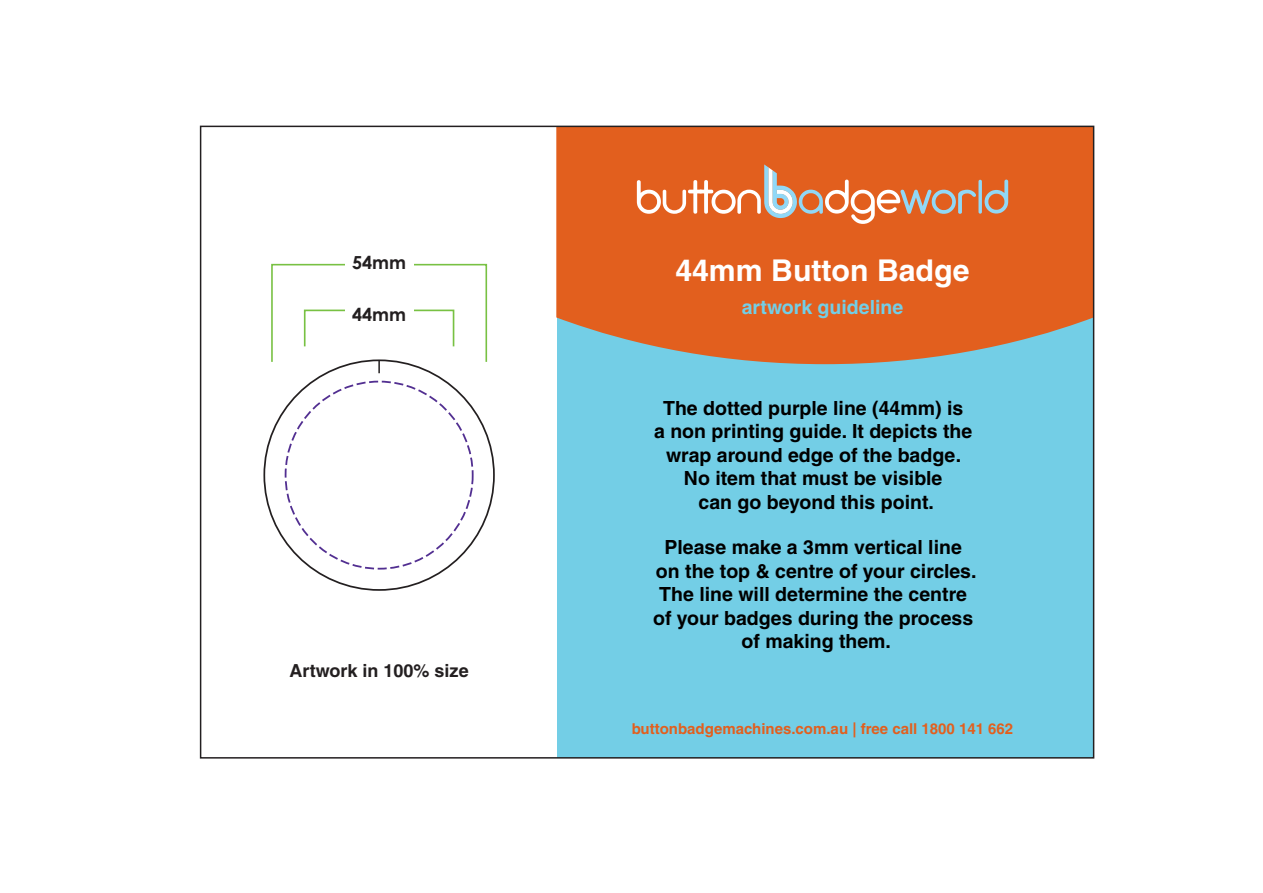
<style>
.page{position:relative;width:1263px;height:893px;background:#fff}
.page>*{position:absolute;margin:0;border:0;box-sizing:border-box;transform-origin:0 0}
.t1{font:700 30px "Helvetica";color:#fff}
.t2{font:700 19.5px/23.4px "Helvetica";color:#000;text-align:center}
.t3{font:700 19.5px "Helvetica";color:#73cee6}
.t4{font:700 18px "Helvetica";color:#231f20}
.t5{font:700 18px "Century Gothic";color:#231f20}
.t6{font:700 15px "Helvetica";color:#e25f1e}
</style>
<div class="page">
<div style="left:557px;top:126px;width:536px;height:632px;background:#73cee6"></div>
<svg style="left:556px;top:129px;width:535px;height:235px;background:#d9682d"></svg>
<div style="left:304px;top:310px;width:150px;height:37px;border:2px solid #78c143"></div>
<div style="left:271px;top:264px;width:216px;height:99px;border:2px solid #78c143"></div>
<div style="left:345px;top:252px;width:68px;height:25px;background:#fff"></div>
<div style="left:345px;top:304px;width:68px;height:24px;background:#fff"></div>
<svg style="left:378px;top:360px;width:2px;height:13px"></svg>
<svg style="left:637px;top:164px;width:371px;height:60px;background:#dd7c4b"></svg>
<p class="t5" style="left:352px;top:249px;width:55px">54mm</p>
<p class="t5" style="left:352px;top:301px;width:55px">44mm</p>
<p class="t4" style="left:289px;top:660px;width:181px">Artwork in 100% size</p>
<h1 class="t1" style="left:675px;top:252px;width:296px">44mm Button Badge</h1>
<p class="t3" style="left:742px;top:295px;width:163px">artwork guideline</p>
<p class="t2" style="left:654px;top:396px;width:320px">The dotted purple line (44mm) is<br>a non printing guide. It depicts the wrap around edge of the badge.<br>No item that must be visible<br>can go beyond this point.</p>
<p class="t2" style="left:653px;top:536px;width:325px">Please make a 3mm vertical line on the top &amp; centre of your circles.<br>The line will determine the centre of your badges during the process of making them.</p>
<p class="t6" style="left:632px;top:720px;width:383px">buttonbadgemachines.com.au | free call 1800 141 662</p>
</div>
